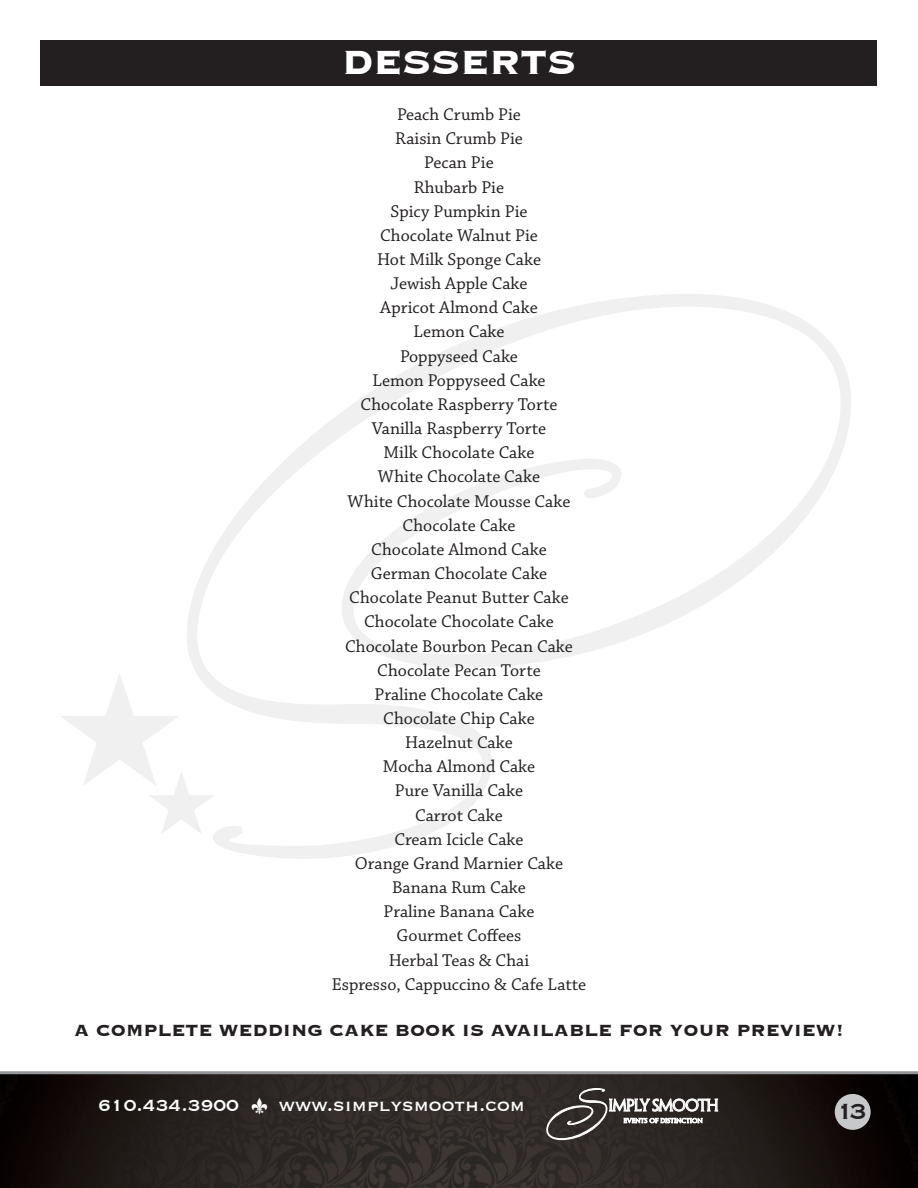
<style>
.page{position:relative;width:918px;height:1188px;background:#fff}
.page>*{position:absolute;margin:0;border:0;box-sizing:border-box;transform-origin:0 0}
.t1{font:700 43.5px "Copperplate";color:#fff}
.t2{font:28.5px "Copperplate";color:#231f20}
.t3{font:700 21px "Copperplate";color:#231f20}
.t4{font:21px "Copperplate";color:#fff}
.t5{font:18px/24.2px "Chaparral Pro";color:#231f20;text-align:center}
.t6{font:15.45px "Penumbra MM 365 500";letter-spacing:-.05em;color:#fff}
</style>
<div class="page">
<svg style="left:187px;top:294px;width:664px;height:565px"></svg>
<img style="left:0;top:1074px;width:918px;height:114px">
<div style="left:835px;top:1094px;width:36px;height:36px;background:#c7c8ca;border-radius:50%"></div>
<svg style="left:546px;top:1087px;width:172px;height:54px;background:#4b4644"></svg>
<hr style="left:0;top:1071px;width:918px;height:3px;background:#939598">
<div style="left:40px;top:40px;width:838px;height:46px;background:#231f20"></div>
<svg style="left:252px;top:1098px;width:15px;height:16px"></svg>
<h1 class="t1" style="left:342px;top:34px;width:236px">DESSERTS</h1>
<p class="t5" style="left:332px;top:103px;width:256px">Peach Crumb Pie<br>Raisin Crumb Pie<br>Pecan Pie<br>Rhubarb Pie<br>Spicy Pumpkin Pie<br>Chocolate Walnut Pie<br>Hot Milk Sponge Cake<br>Jewish Apple Cake<br>Apricot Almond Cake<br>Lemon Cake<br>Poppyseed Cake<br>Lemon Poppyseed Cake<br>Chocolate Raspberry Torte<br>Vanilla Raspberry Torte<br>Milk Chocolate Cake<br>White Chocolate Cake<br>White Chocolate Mousse Cake<br>Chocolate Cake<br>Chocolate Almond Cake<br>German Chocolate Cake<br>Chocolate Peanut Butter Cake<br>Chocolate Chocolate Cake<br>Chocolate Bourbon Pecan Cake<br>Chocolate Pecan Torte<br>Praline Chocolate Cake<br>Chocolate Chip Cake<br>Hazelnut Cake<br>Mocha Almond Cake<br>Pure Vanilla Cake<br>Carrot Cake<br>Cream Icicle Cake<br>Orange Grand Marnier Cake<br>Banana Rum Cake<br>Praline Banana Cake<br>Gourmet Coffees<br>Herbal Teas &amp; Chai<br>Espresso, Cappuccino &amp; Cafe Latte</p>
<p class="t3" style="left:74px;top:1017px;width:771px">A COMPLETE WEDDING CAKE BOOK IS AVAILABLE FOR YOUR PREVIEW!</p>
<p class="t4" style="left:98px;top:1092px;width:143px">610.434.3900</p>
<p class="t4" style="left:279px;top:1092px;width:248px">www.simplysmooth.com</p>
<p class="t6" style="left:609px;top:1096px;width:112px">IMPLY SMOOTH</p>
<h2 class="t2" style="left:836px;top:1093px;width:32px">13</h2>
</div>
